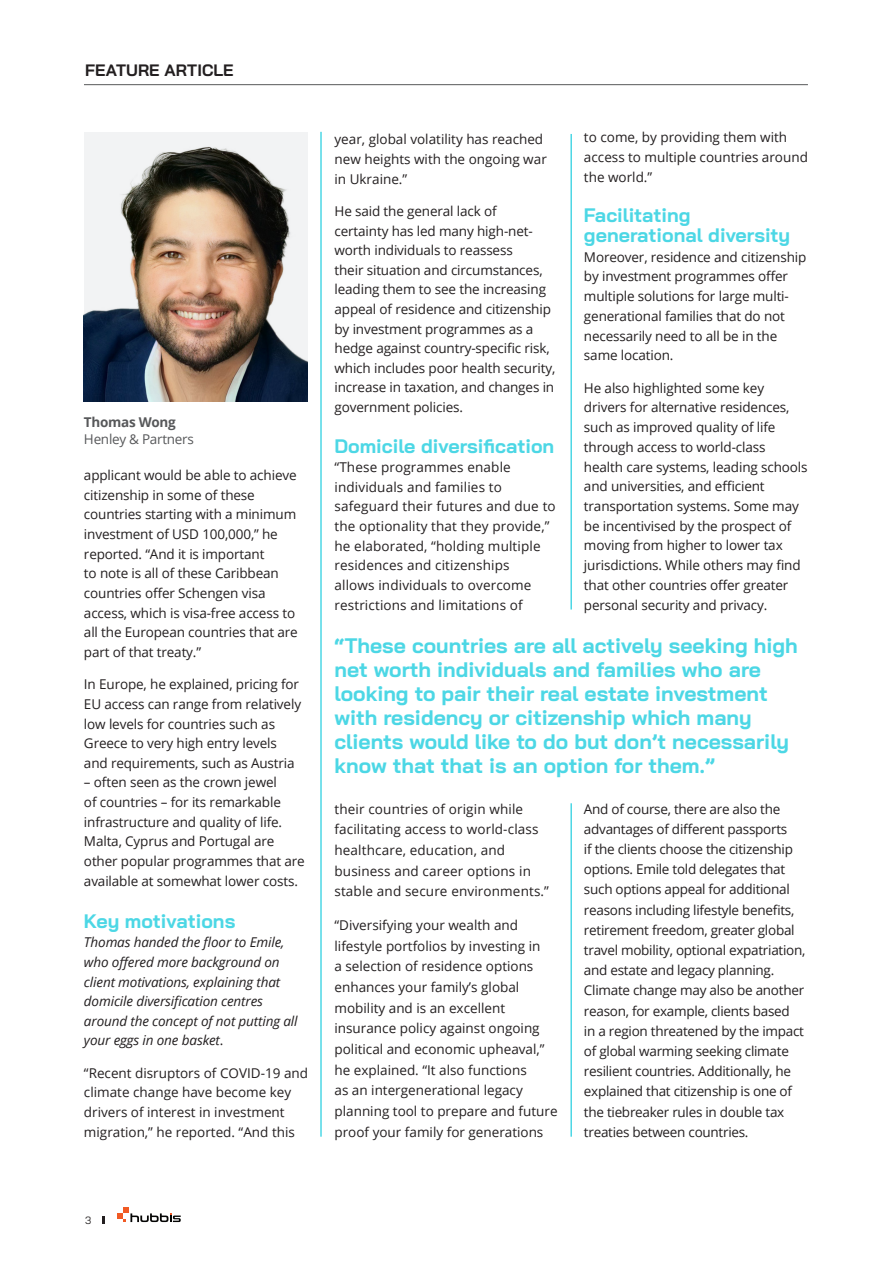
<style>
.page{position:relative;width:893px;height:1263px;background:#fff}
.page>*{position:absolute;margin:0;border:0;box-sizing:border-box;transform-origin:0 0}
.pull_quote{font:700 21px/24px "Bai Jamjuree";color:#4cd7e5}
.subtitle{font:700 19.5px/19.6px "Bai Jamjuree";color:#4cd7e5}
.t1{font:700 16.5px "Bai Jamjuree";letter-spacing:.005em;color:#231f20}
.content_style_no_hyp{font:13.5px/19.6px "Open Sans";letter-spacing:-.01em;color:#231f20}
.content_style_no_hyp-2{font:13.5px/19.6px "Open Sans";letter-spacing:.01em;color:#231f20}
.content_style_no_hyp-3{font:italic 13.5px/19.6px "Open Sans";letter-spacing:-.01em;color:#231f20}
.Name_font{font:13.5px "Open Sans";letter-spacing:-.02em;color:#57585a}
.Name_font-2{font:700 13.5px "Open Sans";letter-spacing:-.02em;color:#57585a}
.t2{font:10.5px "Bai Jamjuree";color:#231f20}
.s1{font-style:normal}
</style>
<div class="page">
<svg style="left:117px;top:1207px;width:64px;height:15px"></svg>
<svg style="left:102px;top:1216px;width:2px;height:8px"></svg>
<hr style="left:320px;top:132px;width:2px;height:1005px;background:#4cd7e5">
<hr style="left:570px;top:134px;width:2px;height:475px;background:#4cd7e5">
<img style="left:84px;top:132px;width:224px;height:269px">
<hr style="left:570px;top:803px;width:2px;height:334px;background:#4cd7e5">
<hr style="left:84px;top:84px;width:724px;height:1px;background:#57585a">
<p class="t1" style="left:85px;top:60px;width:150px">FEATURE ARTICLE</p>
<p class="Name_font-2" style="left:84px;top:413px;width:93px">Thomas Wong</p>
<p class="Name_font" style="left:84px;top:429px;width:111px">Henley &amp; Partners</p>
<p class="content_style_no_hyp" style="left:84px;top:465px;width:215px">applicant would be able to achieve citizenship in some of these countries starting with a minimum investment of USD 100,000,” he reported. “And it is important<br>to note is all of these Caribbean countries offer Schengen visa access, which is visa-free access to all the European countries that are part of that treaty.”</p>
<p class="content_style_no_hyp" style="left:84px;top:674px;width:219px">In Europe, he explained, pricing for EU access can range from relatively low levels for countries such as Greece to very high entry levels and requirements, such as Austria</p>
<p class="content_style_no_hyp" style="left:84px;top:772px;width:222px">– often seen as the crown jewel<br>of countries – for its remarkable infrastructure and quality of life.<br>Malta, Cyprus and Portugal are other popular programmes that are available at somewhat lower costs.</p>
<p class="subtitle" style="left:84px;top:911px;width:153px">Key motivations</p>
<p class="content_style_no_hyp-3" style="left:84px;top:932px;width:215px">Thomas handed the floor to Emile, who offered more background on client motivations, explaining that domicile diversification centres around the concept of not putting all your eggs in one basket<span class="s1">.</span></p>
<p class="content_style_no_hyp" style="left:84px;top:1063px;width:226px">“Recent disruptors of COVID-19 and climate change have become key drivers of interest in investment migration,” he reported. “And this</p>
<p class="content_style_no_hyp" style="left:334px;top:129px;width:214px">year, global volatility has reached new heights with the ongoing war in Ukraine.”</p>
<p class="content_style_no_hyp" style="left:334px;top:201px;width:222px">He said the general lack of<br>certainty has led many high-net&shy;worth individuals to reassess<br>their situation and circumstances, leading them to see the increasing appeal of residence and citizenship by investment programmes as a hedge against country-specific risk, which includes poor health security, increase in taxation, and changes in government policies.</p>
<p class="subtitle" style="left:334px;top:436px;width:221px">Domicile diversification</p>
<p class="content_style_no_hyp-2" style="left:334px;top:457px;width:223px">“These programmes enable individuals and families to safeguard their futures and due to the optionality that they provide,” he elaborated, “holding multiple residences and citizenships<br>allows individuals to overcome restrictions and limitations of</p>
<p class="content_style_no_hyp" style="left:584px;top:127px;width:225px">to come, by providing them with access to multiple countries around the world.”</p>
<p class="subtitle" style="left:584px;top:206px;width:208px">Facilitating generational diversity</p>
<p class="content_style_no_hyp" style="left:584px;top:247px;width:224px">Moreover, residence and citizenship by investment programmes offer multiple solutions for large multi&shy;generational families that do not necessarily need to all be in the same location.</p>
<p class="content_style_no_hyp" style="left:584px;top:378px;width:225px">He also highlighted some key drivers for alternative residences, such as improved quality of life through access to world-class health care systems, leading schools and universities, and efficient transportation systems. Some may be incentivised by the prospect of moving from higher to lower tax jurisdictions. While others may find that other countries offer greater personal security and privacy.</p>
<p class="pull_quote" style="left:334px;top:634px;width:465px">“These countries are all actively seeking high net worth individuals and families who are looking to pair their real estate investment with residency or citizenship which many clients would like to do but don’t necessarily know that that is an option for them.”</p>
<p class="content_style_no_hyp-2" style="left:334px;top:798px;width:216px;line-height:20.7px">their countries of origin while facilitating access to world-class healthcare, education, and business and career options in stable and secure environments.”</p>
<p class="content_style_no_hyp" style="left:334px;top:914px;width:225px;line-height:20.7px">“Diversifying your wealth and lifestyle portfolios by investing in<br>a selection of residence options enhances your family’s global mobility and is an excellent insurance policy against ongoing political and economic upheaval,” he explained. “It also functions<br>as an intergenerational legacy planning tool to prepare and future proof your family for generations</p>
<p class="content_style_no_hyp" style="left:584px;top:798px;width:223px;line-height:20.2px">And of course, there are also the advantages of different passports<br>if the clients choose the citizenship options. Emile told delegates that such options appeal for additional reasons including lifestyle benefits, retirement freedom, greater global travel mobility, optional expatriation, and estate and legacy planning.<br>Climate change may also be another reason, for example, clients based<br>in a region threatened by the impact of global warming seeking climate resilient countries. Additionally, he explained that citizenship is one of the tiebreaker rules in double tax treaties between countries.</p>
<p class="t2" style="left:85px;top:1211px;width:8px">3</p>
</div>
